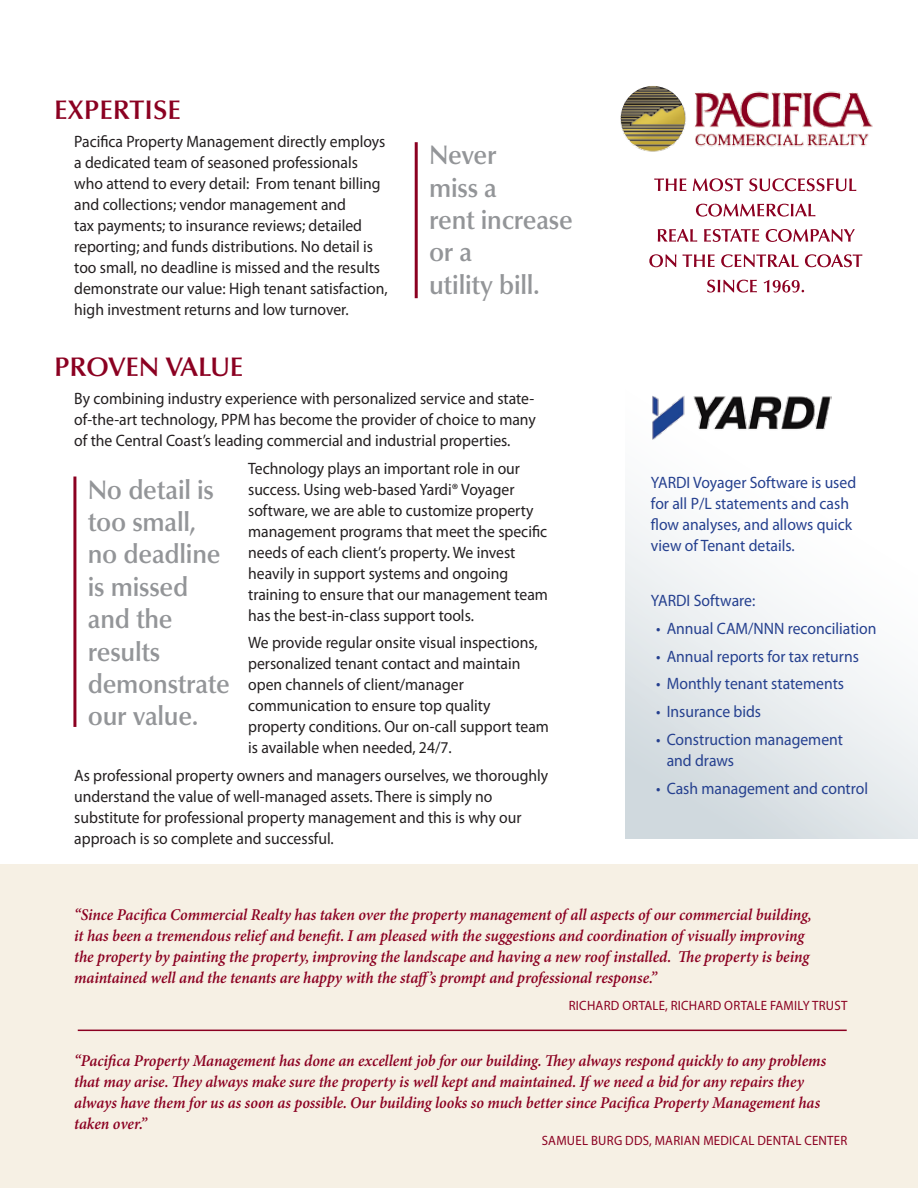
<style>
.page{position:relative;width:918px;height:1188px;background:#fff}
.page>*{position:absolute;margin:0;border:0;box-sizing:border-box;transform-origin:0 0}
.t1{font:600 27px/32.4px "Optima";letter-spacing:-.01em;color:#939598;scale:.95 1}
.t2{font:600 27px "Optima";color:#8b0021}
.t3{font:16.5px/21px "Myriad Pro";color:#231f20;scale:.95 1}
.t4{font:italic 600 16.5px/21px "Minion Pro";letter-spacing:-.005em;color:#8b0021;scale:.95 1}
.t5{font:16.5px/21px "Myriad Pro";color:#25408f;scale:.95 1}
.t6{font:13.5px "Myriad Pro";letter-spacing:.02em;color:#8b0021;scale:.95 1}
</style>
<div class="page">
<div style="left:625px;top:361px;width:293px;height:477px;background:linear-gradient(to bottom,#fff,#dae1e5)"></div>
<div style="left:0;top:864px;width:918px;height:324px;background:#f6f0e4"></div>
<hr style="left:78px;top:1030px;width:769px;height:1px;background:#8b0021">
<hr style="left:415px;top:142px;width:3px;height:156px;background:#8b0021">
<hr style="left:73px;top:477px;width:3px;height:250px;background:#8b0021">
<svg style="left:707px;top:280px;width:97px;height:13px"></svg>
<svg style="left:649px;top:254px;width:213px;height:13px"></svg>
<svg style="left:658px;top:229px;width:197px;height:13px"></svg>
<svg style="left:696px;top:204px;width:119px;height:13px"></svg>
<svg style="left:654px;top:178px;width:202px;height:13px"></svg>
<img style="left:651px;top:394px;width:180px;height:46px">
<img style="left:620px;top:86px;width:253px;height:66px">
<h1 class="t2" style="left:54px;top:94px;width:129px">Expertise</h1>
<p class="t3" style="left:74px;top:130px;width:331px">Pacifica Property Management directly employs a dedicated team of seasoned professionals who attend to every detail: From tenant billing and collections; vendor management and<br>tax payments; to insurance reviews; detailed reporting; and funds distributions. No detail is too small, no deadline is missed and the results demonstrate our value: High tenant satisfaction, high investment returns and low turnover.</p>
<h1 class="t2" style="left:54px;top:351px;width:191px">Proven Value</h1>
<p class="t3" style="left:74px;top:388px;width:487px;text-align:justify">By combining industry experience with personalized service and state&shy;of-the-art technology, PPM has become the provider of choice to many of the Central Coast’s leading commercial and industrial properties.</p>
<p class="t3" style="left:248px;top:457px;width:317px">Technology plays an important role in our success. Using web-based Yardi® Voyager software, we are able to customize property management programs that meet the specific needs of each client’s property. We invest heavily in support systems and ongoing training to ensure that our management team has the best-in-class support tools.</p>
<p class="t3" style="left:248px;top:632px;width:318px">We provide regular onsite visual inspections, personalized tenant contact and maintain open channels of client/manager communication to ensure top quality property conditions. Our on-call support team is available when needed, 24/7.</p>
<p class="t3" style="left:74px;top:765px;width:501px">As professional property owners and managers ourselves, we thoroughly understand the value of well-managed assets. There is simply no substitute for professional property management and this is why our approach is so complete and successful.</p>
<h1 class="t1" style="left:429px;top:139px;width:153px">N ever<br>miss a<br>rent increase or a<br>utility bill.</h1>
<h1 class="t1" style="left:88px;top:474px;width:151px">No detail is too small, no deadline is missed and the results demonstrate our value.</h1>
<p class="t5" style="left:651px;top:471px;width:218px">YARDI Voyager Software is used for all P/L statements and cash flow analyses, and allows quick view of Tenant details.</p>
<p class="t5" style="left:651px;top:590px;width:111px">YARDI Software:</p>
<p class="t5" style="left:656px;top:618px;width:233px">• Annual CAM/NNN reconciliation</p>
<p class="t5" style="left:656px;top:645px;width:215px">• Annual reports for tax returns</p>
<p class="t5" style="left:656px;top:673px;width:199px">• Monthly tenant statements</p>
<p class="t5" style="left:656px;top:701px;width:112px">• Insurance bids</p>
<p class="t5" style="left:667px;top:729px;width:187px;text-indent:-11px">• Construction management and draws</p>
<p class="t5" style="left:656px;top:777px;width:225px">• Cash management and control</p>
<p class="t4" style="left:74px;top:905px;width:778px">“Since Pacifica Commercial Realty has taken over the property management of all aspects of our commercial building, it has been a tremendous relief and benefit. I am pleased with the suggestions and coordination of visually improving the property by painting the property, improving the landscape and having a new roof installed. The property is being maintained well and the tenants are happy with the staff’s prompt and professional response.”</p>
<p class="t6" style="left:569px;top:998px;width:16px">Richard</p>
<p class="t6" style="left:622px;top:998px;width:18px">Ortal</p>
<p class="t6" style="left:659px;top:998px;width:29px">e, Richard</p>
<p class="t6" style="left:724px;top:998px;width:18px">Ortal</p>
<p class="t6" style="left:761px;top:998px;width:24px">e Family</p>
<p class="t6" style="left:812px;top:998px;width:16px">Trust</p>
<p class="t4" style="left:74px;top:1051px;width:793px">“Pacifica Property Management has done an excellent job for our building. They always respond quickly to any problems that may arise. They always make sure the property is well kept and maintained. If we need a bid for any repairs they always have them for us as soon as possible. Our building looks so much better since Pacifica Property Management has taken over.”</p>
<p class="t6" style="left:542px;top:1132px;width:17px">Samu</p>
<p class="t6" style="left:575px;top:1132px;width:33px">el Burg</p>
<p class="t6" style="left:625px;top:1132px;width:51px">DDS, Marian</p>
<p class="t6" style="left:703px;top:1132px;width:26px">Medical</p>
<p class="t6" style="left:758px;top:1132px;width:25px">Dental</p>
<p class="t6" style="left:804px;top:1132px;width:44px">Center</p>
</div>
